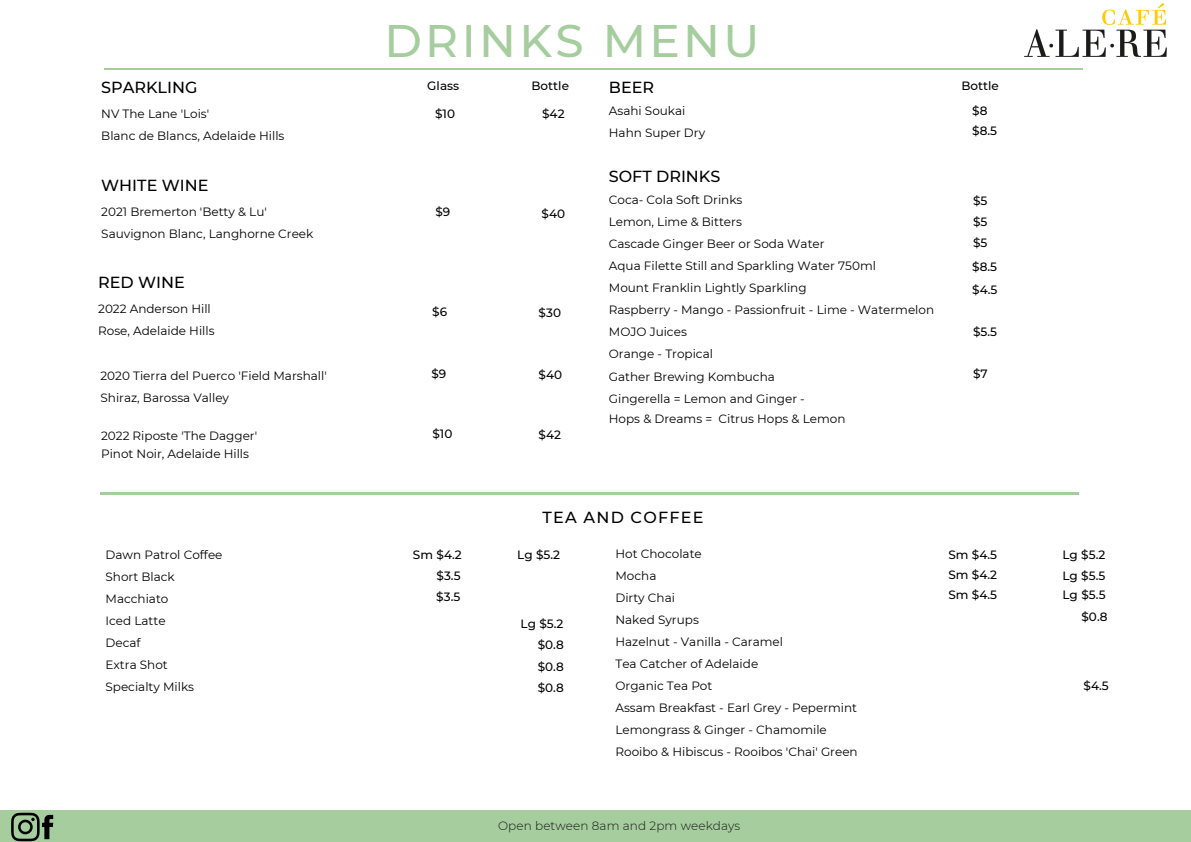
<style>
.page{position:relative;width:1191px;height:842px;background:#fff}
.page>*{position:absolute;margin:0;border:0;box-sizing:border-box;transform-origin:0 0}
.t1{font:500 45.4px "Montserrat";letter-spacing:.075em;color:#a5cd9e}
.t2{font:500 16px "Montserrat";color:#000}
.t3{font:500 16px "Montserrat";letter-spacing:.075em;color:#000}
.t4{font:12px "Montserrat";color:#000}
.t5{font:500 12px "Montserrat";letter-spacing:.005em;color:#000}
.t6{font:300 12px "Montserrat";letter-spacing:.01em;color:#171615}
</style>
<div class="page">
<div style="left:0;top:810px;width:1191px;height:31px;background:#a5cd9e"></div>
<svg style="left:11px;top:812px;width:42px;height:29px"></svg>
<img style="left:1024px;top:4px;width:143px;height:53px">
<hr style="left:104px;top:68px;width:979px;height:2px;background:#a5cd9e">
<hr style="left:101px;top:493px;width:978px;height:1px;background:#a5cd9e">
<p class="t2" style="left:101px;top:78px;width:98px">SPARKLING</p>
<p class="t4" style="left:101px;top:106px;width:109px">NV The Lane 'Lois'</p>
<p class="t4" style="left:101px;top:128px;width:185px">Blanc de Blancs, Adelaide Hills</p>
<p class="t2" style="left:101px;top:175px;width:109px">WHITE WINE</p>
<p class="t4" style="left:101px;top:204px;width:167px">2021 Bremerton 'Betty &amp; Lu'</p>
<p class="t4" style="left:101px;top:226px;width:214px">Sauvignon Blanc, Langhorne Creek</p>
<p class="t2" style="left:98px;top:273px;width:88px">RED WINE</p>
<p class="t4" style="left:98px;top:302px;width:114px">2022 Anderson Hill</p>
<p class="t4" style="left:98px;top:324px;width:118px">Rose, Adelaide Hills</p>
<p class="t4" style="left:100px;top:368px;width:228px">2020 Tierra del Puerco 'Field Marshall'</p>
<p class="t4" style="left:100px;top:390px;width:130px">Shiraz, Barossa Valley</p>
<p class="t4" style="left:101px;top:428px;width:158px">2022 Riposte 'The Dagger'</p>
<p class="t4" style="left:101px;top:446px;width:150px">Pinot Noir, Adelaide Hills</p>
<p class="t4" style="left:106px;top:547px;width:118px">Dawn Patrol Coffee</p>
<p class="t4" style="left:106px;top:569px;width:71px">Short Black</p>
<p class="t4" style="left:106px;top:591px;width:64px">Macchiato</p>
<p class="t4" style="left:106px;top:613px;width:62px">Iced Latte</p>
<p class="t4" style="left:106px;top:635px;width:37px">Decaf</p>
<p class="t4" style="left:106px;top:657px;width:64px">Extra Shot</p>
<p class="t4" style="left:106px;top:679px;width:90px">Specialty Milks</p>
<p class="t1" style="left:384px;top:13px;width:377px">DRINKS MENU</p>
<p class="t5" style="left:427px;top:78px;width:34px">Glass</p>
<p class="t5" style="left:531px;top:78px;width:39px">Bottle</p>
<p class="t5" style="left:435px;top:106px;width:22px">$10</p>
<p class="t5" style="left:542px;top:106px;width:24px">$42</p>
<p class="t5" style="left:435px;top:204px;width:16px">$9</p>
<p class="t5" style="left:542px;top:206px;width:25px">$40</p>
<p class="t5" style="left:432px;top:304px;width:16px">$6</p>
<p class="t5" style="left:538px;top:305px;width:24px">$30</p>
<p class="t5" style="left:431px;top:366px;width:16px">$9</p>
<p class="t5" style="left:538px;top:367px;width:25px">$40</p>
<p class="t5" style="left:432px;top:426px;width:22px">$10</p>
<p class="t5" style="left:538px;top:428px;width:24px">$42</p>
<p class="t2" style="left:609px;top:77px;width:47px">BEER</p>
<p class="t4" style="left:609px;top:103px;width:78px">Asahi Soukai</p>
<p class="t4" style="left:609px;top:125px;width:98px">Hahn Super Dry</p>
<p class="t2" style="left:609px;top:167px;width:113px">SOFT DRINKS</p>
<p class="t4" style="left:609px;top:193px;width:135px">Coca- Cola Soft Drinks</p>
<p class="t4" style="left:609px;top:215px;width:135px">Lemon, Lime &amp; Bitters</p>
<p class="t4" style="left:609px;top:237px;width:217px">Cascade Ginger Beer or Soda Water</p>
<p class="t4" style="left:609px;top:259px;width:269px">Aqua Filette Still and Sparkling Water 750ml</p>
<p class="t4" style="left:609px;top:281px;width:199px">Mount Franklin Lightly Sparkling</p>
<p class="t4" style="left:609px;top:303px;width:327px">Raspberry - Mango - Passionfruit - Lime - Watermelon</p>
<p class="t4" style="left:609px;top:325px;width:80px">MOJO Juices</p>
<p class="t4" style="left:609px;top:347px;width:106px">Orange - Tropical</p>
<p class="t4" style="left:609px;top:369px;width:168px">Gather Brewing Kombucha</p>
<p class="t4" style="left:609px;top:391px;width:198px">Gingerella = Lemon and Ginger -</p>
<p class="t4" style="left:609px;top:411px;width:238px">Hops &amp; Dreams = Citrus Hops &amp; Lemon</p>
<p class="t5" style="left:961px;top:78px;width:39px">Bottle</p>
<p class="t5" style="left:972px;top:103px;width:17px">$8</p>
<p class="t5" style="left:972px;top:123px;width:26px">$8.5</p>
<p class="t5" style="left:973px;top:194px;width:16px">$5</p>
<p class="t5" style="left:973px;top:215px;width:16px">$5</p>
<p class="t5" style="left:973px;top:236px;width:16px">$5</p>
<p class="t5" style="left:972px;top:259px;width:26px">$8.5</p>
<p class="t5" style="left:972px;top:282px;width:27px">$4.5</p>
<p class="t5" style="left:973px;top:324px;width:26px">$5.5</p>
<p class="t5" style="left:973px;top:366px;width:16px">$7</p>
<p class="t3" style="left:543px;top:507px;width:162px">TEA AND COFFEE</p>
<p class="t5" style="left:413px;top:547px;width:50px">Sm $4.2</p>
<p class="t5" style="left:517px;top:547px;width:44px">Lg $5.2</p>
<p class="t5" style="left:437px;top:568px;width:26px">$3.5</p>
<p class="t5" style="left:436px;top:589px;width:26px">$3.5</p>
<p class="t5" style="left:521px;top:616px;width:44px">Lg $5.2</p>
<p class="t5" style="left:538px;top:637px;width:28px">$0.8</p>
<p class="t5" style="left:538px;top:659px;width:28px">$0.8</p>
<p class="t5" style="left:538px;top:680px;width:28px">$0.8</p>
<p class="t4" style="left:615px;top:546px;width:88px">Hot Chocolate</p>
<p class="t4" style="left:615px;top:568px;width:42px">Mocha</p>
<p class="t4" style="left:615px;top:590px;width:61px">Dirty Chai</p>
<p class="t4" style="left:615px;top:612px;width:85px">Naked Syrups</p>
<p class="t4" style="left:615px;top:634px;width:169px">Hazelnut - Vanilla - Caramel</p>
<p class="t4" style="left:615px;top:656px;width:144px">Tea Catcher of Adelaide</p>
<p class="t4" style="left:615px;top:678px;width:98px">Organic Tea Pot</p>
<p class="t4" style="left:615px;top:700px;width:243px">Assam Breakfast - Earl Grey - Pepermint</p>
<p class="t4" style="left:615px;top:722px;width:213px">Lemongrass &amp; Ginger - Chamomile</p>
<p class="t4" style="left:615px;top:744px;width:244px">Rooibo &amp; Hibiscus - Rooibos 'Chai' Green</p>
<p class="t6" style="left:498px;top:818px;width:244px">Open between 8am and 2pm weekdays</p>
<p class="t5" style="left:1062px;top:547px;width:44px">Lg $5.2</p>
<p class="t5" style="left:948px;top:547px;width:50px">Sm $4.5</p>
<p class="t5" style="left:948px;top:567px;width:50px">Sm $4.2</p>
<p class="t5" style="left:1062px;top:568px;width:44px">Lg $5.5</p>
<p class="t5" style="left:948px;top:587px;width:50px">Sm $4.5</p>
<p class="t5" style="left:1062px;top:587px;width:45px">Lg $5.5</p>
<p class="t5" style="left:1081px;top:609px;width:28px">$0.8</p>
<p class="t5" style="left:1084px;top:678px;width:27px">$4.5</p>
</div>
